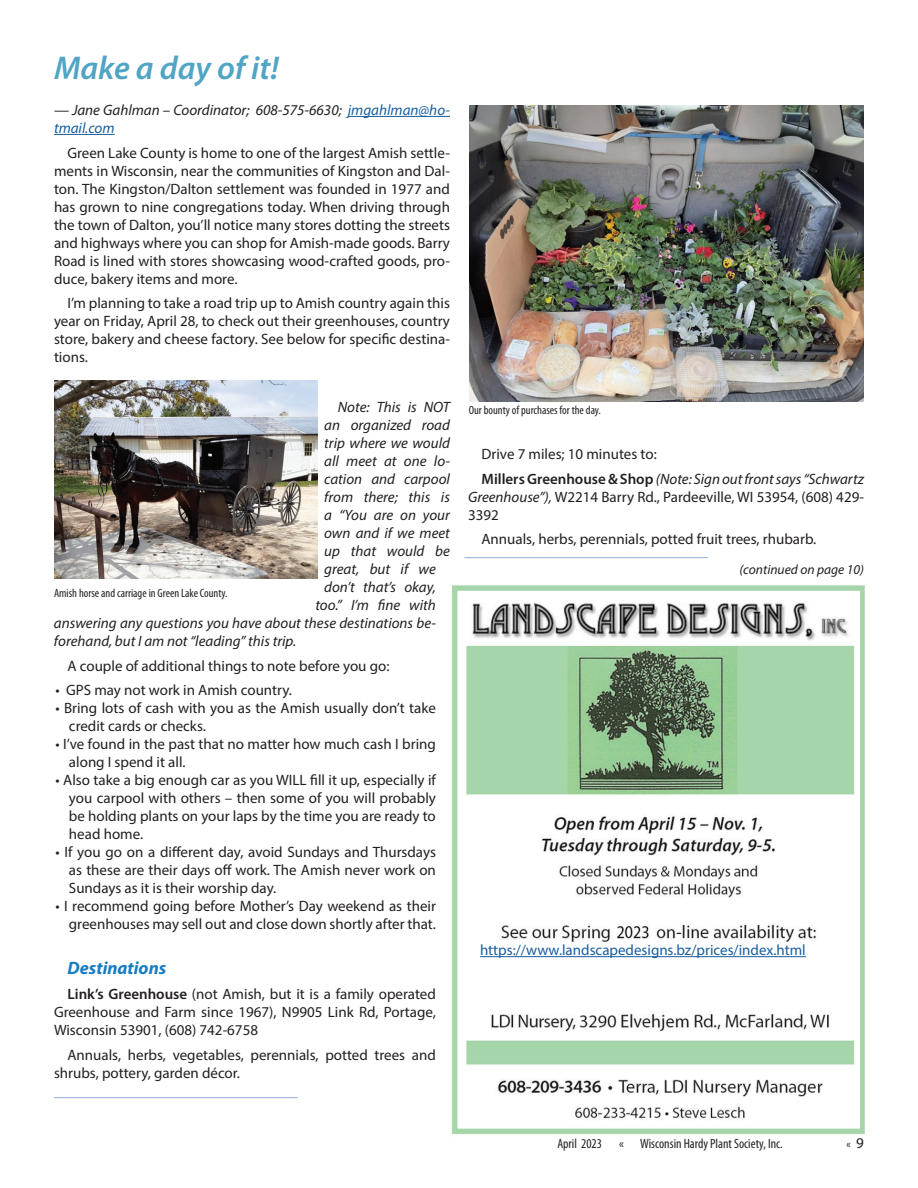
<style>
.page{position:relative;width:918px;height:1188px;background:#fff}
.page>*{position:absolute;margin:0;border:0;box-sizing:border-box;transform-origin:0 0}
.t1{font:italic 600 33px "Myriad Pro";color:#50a5c5}
.t2{font:italic 700 18px "Myriad Pro";color:#177dc2}
.t3{font:15px/18px "Myriad Pro";color:#231f20;text-align:justify}
.t4{font:italic 15px/18px "Myriad Pro";color:#231f20}
.t5{font:15px "Myriad Pro";color:#175d9e}
.t6{font:condensed 13.5px "Myriad Pro";color:#231f20}
.t7{font:italic 13.5px "Myriad Pro";color:#231f20}
.t8{font:condensed 12px "Myriad Pro";color:#231f20}
.s1{color:#175d9e}
.s2{font-weight:600}
.s3{font-style:normal}
.s4{font-weight:600;font-style:normal}
.s5{font-style:italic}
.s6{font-stretch:normal;font-size:15px}
</style>
<div class="page">
<hr style="left:348px;top:116px;width:102px;height:1px;background:#175d9e">
<hr style="left:54px;top:134px;width:61px;height:1px;background:#175d9e">
<img style="left:451px;top:585px;width:414px;height:550px">
<hr style="left:480px;top:956px;width:326px;height:1px;background:#175d9e">
<img style="left:54px;top:380px;width:264px;height:199px">
<img style="left:469px;top:106px;width:395px;height:296px">
<hr style="left:54px;top:1097px;width:244px;height:1px;background:#90b1dc">
<hr style="left:464px;top:557px;width:244px;height:1px;background:#90b1dc">
<h1 class="t1" style="left:54px;top:47px;width:226px">Make a day of it!</h1>
<p class="t4" style="left:54px;top:101px;width:397px">— Jane Gahlman – Coordinator; 608-575-6630; <span class="s1">jmgahlman@ho&shy;tmail.com</span></p>
<p class="t3" style="left:54px;top:143px;width:398px;text-indent:14px">Green Lake County is home to one of the largest Amish settle&shy;ments in Wisconsin, near the communities of Kingston and Dal&shy;ton. The Kingston/Dalton settlement was founded in 1977 and has grown to nine congregations today. When driving through the town of Dalton, you’ll notice many stores dotting the streets and highways where you can shop for Amish-made goods. Barry Road is lined with stores showcasing wood-crafted goods, pro&shy;duce, bakery items and more.</p>
<p class="t3" style="left:54px;top:294px;width:398px;text-indent:14px">I’m planning to take a road trip up to Amish country again this year on Friday, April 28, to check out their greenhouses, country store, bakery and cheese factory. See below for specific destina&shy;tions.</p>
<p class="t4" style="left:338px;top:398px;width:114px">Note: This is NOT</p>
<p class="t4" style="left:324px;top:416px;width:127px">an organized road</p>
<p class="t4" style="left:324px;top:434px;width:127px">trip where we would</p>
<p class="t4" style="left:324px;top:452px;width:127px">all meet at one lo-</p>
<p class="t4" style="left:324px;top:470px;width:127px">cation and carpool</p>
<p class="t4" style="left:324px;top:488px;width:127px">from there; this is</p>
<p class="t4" style="left:324px;top:506px;width:127px">a “You are on your</p>
<p class="t4" style="left:324px;top:524px;width:127px">own and if we meet</p>
<p class="t4" style="left:324px;top:542px;width:127px">up that would be</p>
<p class="t4" style="left:324px;top:560px;width:113px">great, but if we</p>
<p class="t4" style="left:324px;top:578px;width:113px">don’t that’s okay,</p>
<p class="t4" style="left:315px;top:596px;width:122px">too.” I’m fine with</p>
<p class="t4" style="left:54px;top:614px;width:383px">answering any questions you have about these destinations be-</p>
<p class="t4" style="left:54px;top:632px;width:244px">forehand, but I am not “leading” this trip.</p>
<p class="t3" style="left:67px;top:656px;width:323px">A couple of additional things to note before you go:</p>
<p class="t3" style="left:55px;top:681px;width:238px">• GPS may not work in Amish country.</p>
<p class="t3" style="left:69px;top:699px;width:368px;text-indent:-14px">• Bring lots of cash with you as the Amish usually don’t take credit cards or checks.</p>
<p class="t3" style="left:69px;top:735px;width:368px;text-indent:-14px">• I’ve found in the past that no matter how much cash I bring along I spend it all.</p>
<p class="t3" style="left:69px;top:771px;width:369px;text-indent:-14px">• Also take a big enough car as you WILL fill it up, especially if you carpool with others – then some of you will probably be holding plants on your laps by the time you are ready to head home.</p>
<p class="t3" style="left:69px;top:843px;width:369px;text-indent:-14px">• If you go on a different day, avoid Sundays and Thursdays as these are their days off work. The Amish never work on Sundays as it is their worship day.</p>
<p class="t3" style="left:55px;top:897px;width:382px;text-align:right">• I recommend going before Mother’s Day weekend as their greenhouses may sell out and close down shortly after that.</p>
<p class="t2" style="left:68px;top:957px;width:100px">Destinations</p>
<p class="t3" style="left:54px;top:985px;width:384px;text-indent:13px"><span class="s2">Link’s Greenhouse</span> (not Amish, but it is a family operated Greenhouse and Farm since 1967), N9905 Link Rd, Portage, Wisconsin 53901, (608) 742-6758</p>
<p class="t3" style="left:54px;top:1046px;width:383px;text-indent:14px">Annuals, herbs, vegetables, perennials, potted trees and shrubs, pottery, garden décor.</p>
<p class="t8" style="left:54px;top:586px;width:175px">Amish horse and carriage in Green Lake County.</p>
<p class="t8" style="left:469px;top:403px;width:134px">Our bounty of purchases for the day.</p>
<p class="t4" style="left:482px;top:441px;width:384px;line-height:24.8px"><span class="s3">Drive 7 miles; 10 minutes to:<br></span><span class="s4">Millers Greenhouse &amp; Shop</span> (Note: Sign out front says “Schwartz</p>
<p class="t3" style="left:468px;top:487px;width:398px"><span class="s5">Greenhouse”),</span> W2214 Barry Rd., Pardeeville, WI 53954, (608) 429-<br>3392</p>
<p class="t3" style="left:482px;top:530px;width:336px">Annuals, herbs, perennials, potted fruit trees, rhubarb.</p>
<p class="t7" style="left:740px;top:561px;width:126px">(continued on page 10)</p>
<p class="t5" style="left:480px;top:941px;width:327px">https://www.landscapedesigns.bz/prices/index.html</p>
<p class="t6" style="left:557px;top:1136px;width:46px">April 2023</p>
<p class="t6" style="left:619px;top:1136px;width:165px">« Wisconsin Hardy Plant Society, Inc.</p>
<p class="t8" style="left:846px;top:1137px;width:19px">« <span class="s6">9</span></p>
</div>
